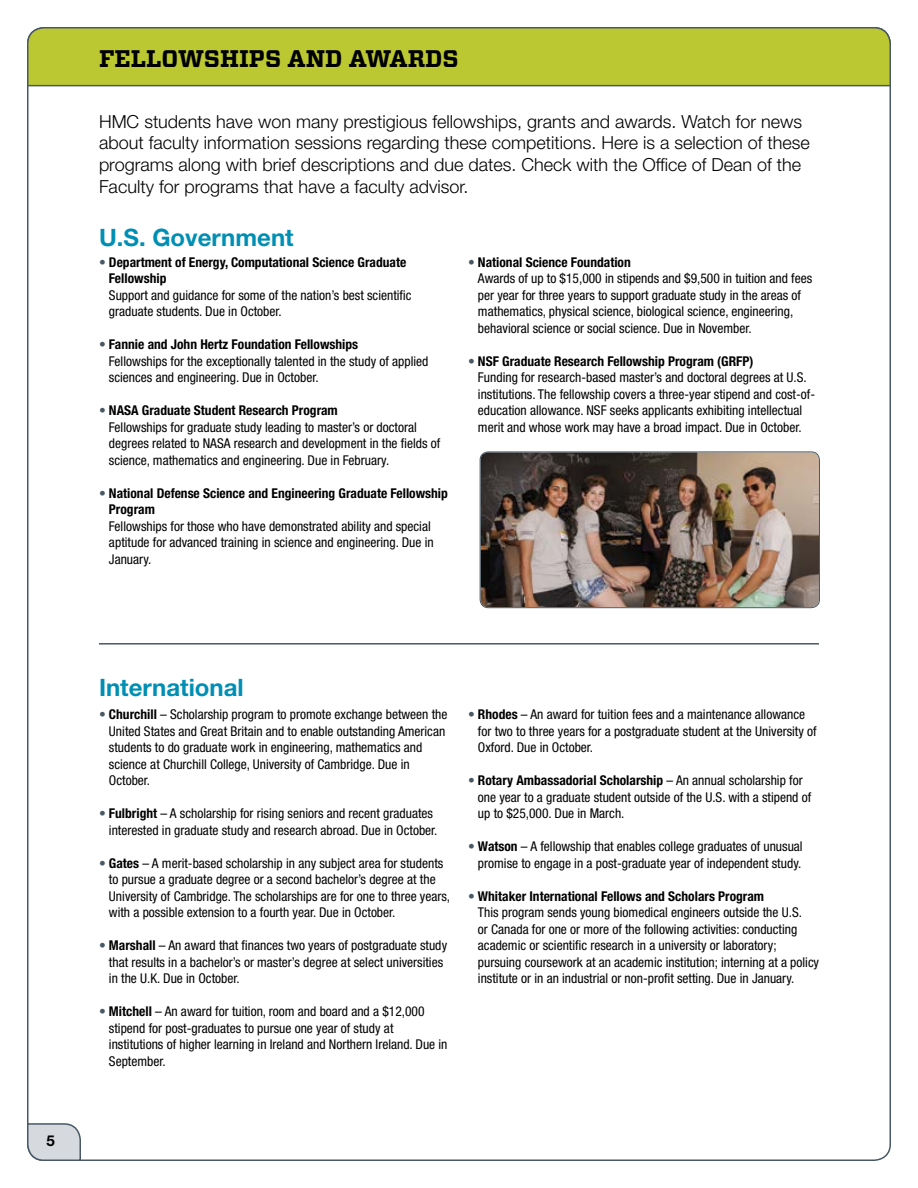
<style>
.page{position:relative;width:918px;height:1188px;background:#fff}
.page>*{position:absolute;margin:0;border:0;box-sizing:border-box;transform-origin:0 0}
.Body_Text{font:700 24px "Helvetica Neue LT Std";color:#008fb4}
.t1{font:700 24px "Vitesse";color:#000}
.t2{font:300 18px/21.6px "Helvetica Neue LT Std";color:#000}
.t3{font:700 15px "Helvetica Neue LT Std";color:#000}
.Body_Text-2{font:condensed 13.5px/16.5px "Helvetica Neue LT Std";color:#000}
.s1{color:#485865}
.s2{font-weight:700}
</style>
<div class="page">
<svg style="left:27px;top:27px;width:864px;height:60px;background:#b5c137"></svg>
<svg style="left:27px;top:1122px;width:55px;height:39px;background:#c9ced2"></svg>
<img style="left:481px;top:453px;width:337px;height:154px">
<div style="left:480px;top:451px;width:340px;height:157px;border:1px solid #485865;border-radius:8px"></div>
<hr style="left:99px;top:643px;width:720px;height:2px;background:#485865">
<p class="t1" style="left:99px;top:43px;width:361px">FELLOWSHIPS AND AWARDS</p>
<p class="t2" style="left:99px;top:110px;width:712px">HMC students have won many prestigious fellowships, grants and awards. Watch for news about faculty information sessions regarding these competitions. Here is a selection of these programs along with brief descriptions and due dates. Check with the Office of Dean of the Faculty for programs that have a faculty advisor.</p>
<p class="Body_Text" style="left:99px;top:222px;width:196px">U.S. Government</p>
<p class="Body_Text-2" style="left:109px;top:254px;width:304px;text-indent:-10px"><span class="s1">•</span> <span class="s2">Department of Energy, Computational Science Graduate Fellowship<br></span>Support and guidance for some of the nation’s best scientific graduate students. Due in October.</p>
<p class="Body_Text-2" style="left:109px;top:336px;width:321px;text-indent:-10px"><span class="s1">•</span> <span class="s2">Fannie and John Hertz Foundation Fellowships<br></span>Fellowships for the exceptionally talented in the study of applied sciences and engineering. Due in October.</p>
<p class="Body_Text-2" style="left:109px;top:402px;width:333px;text-indent:-10px"><span class="s1">•</span> <span class="s2">NASA Graduate Student Research Program<br></span>Fellowships for graduate study leading to master’s or doctoral degrees related to NASA research and development in the fields of science, mathematics and engineering. Due in February.</p>
<p class="Body_Text-2" style="left:109px;top:485px;width:340px;text-indent:-10px"><span class="s1">•</span> <span class="s2">National Defense Science and Engineering Graduate Fellowship Program<br></span>Fellowships for those who have demonstrated ability and special aptitude for advanced training in science and engineering. Due in January.</p>
<p class="Body_Text-2" style="left:478px;top:254px;width:336px;text-indent:-10px"><span class="s1">•</span> <span class="s2">National Science Foundation<br></span>Awards of up to $15,000 in stipends and $9,500 in tuition and fees per year for three years to support graduate study in the areas of mathematics, physical science, biological science, engineering, behavioral science or social science. Due in November.</p>
<p class="Body_Text-2" style="left:478px;top:353px;width:339px;text-indent:-10px"><span class="s1">•</span> <span class="s2">NSF Graduate Research Fellowship Program (GRFP)<br></span>Funding for research-based master’s and doctoral degrees at U.S. institutions. The fellowship covers a three-year stipend and cost-of&shy;education allowance. NSF seeks applicants exhibiting intellectual merit and whose work may have a broad impact. Due in October.</p>
<p class="t3" style="left:46px;top:1131px;width:10px">5</p>
<p class="Body_Text" style="left:99px;top:673px;width:146px">International</p>
<p class="Body_Text-2" style="left:109px;top:706px;width:340px;text-indent:-10px"><span class="s1">•</span> <span class="s2">Churchill</span> – Scholarship program to promote exchange between the United States and Great Britain and to enable outstanding American students to do graduate work in engineering, mathematics and science at Churchill College, University of Cambridge. Due in October.</p>
<p class="Body_Text-2" style="left:109px;top:805px;width:330px;text-indent:-10px"><span class="s1">•</span> <span class="s2">Fulbright</span> – A scholarship for rising seniors and recent graduates interested in graduate study and research abroad. Due in October.</p>
<p class="Body_Text-2" style="left:109px;top:855px;width:343px;text-indent:-10px"><span class="s1">•</span> <span class="s2">Gates</span> – A merit-based scholarship in any subject area for students to pursue a graduate degree or a second bachelor’s degree at the University of Cambridge. The scholarships are for one to three years, with a possible extension to a fourth year. Due in October.</p>
<p class="Body_Text-2" style="left:109px;top:937px;width:340px;text-indent:-10px"><span class="s1">•</span> <span class="s2">Marshall</span> – An award that finances two years of postgraduate study that results in a bachelor’s or master’s degree at select universities in the U.K. Due in October.</p>
<p class="Body_Text-2" style="left:109px;top:1003px;width:340px;text-indent:-10px"><span class="s1">•</span> <span class="s2">Mitchell</span> – An award for tuition, room and board and a $12,000 stipend for post-graduates to pursue one year of study at institutions of higher learning in Ireland and Northern Ireland. Due in September.</p>
<p class="Body_Text-2" style="left:478px;top:706px;width:340px;text-indent:-10px"><span class="s1">•</span> <span class="s2">Rhodes</span> – An award for tuition fees and a maintenance allowance for two to three years for a postgraduate student at the University of<br>Oxford. Due in October.</p>
<p class="Body_Text-2" style="left:478px;top:772px;width:335px;text-indent:-10px"><span class="s1">•</span> <span class="s2">Rotary Ambassadorial Scholarship</span> – An annual scholarship for one year to a graduate student outside of the U.S. with a stipend of up to $25,000. Due in March.</p>
<p class="Body_Text-2" style="left:468px;top:838px;width:336px;text-align:right"><span class="s1">•</span> <span class="s2">Watson</span> – A fellowship that enables college graduates of unusual promise to engage in a post-graduate year of independent study.</p>
<p class="Body_Text-2" style="left:478px;top:888px;width:343px;text-indent:-10px"><span class="s1">•</span> <span class="s2">Whitaker International Fellows and Scholars Program<br></span>This program sends young biomedical engineers outside the U.S.<br>or Canada for one or more of the following activities: conducting academic or scientific research in a university or laboratory; pursuing coursework at an academic institution; interning at a policy institute or in an industrial or non-profit setting. Due in January.</p>
</div>
